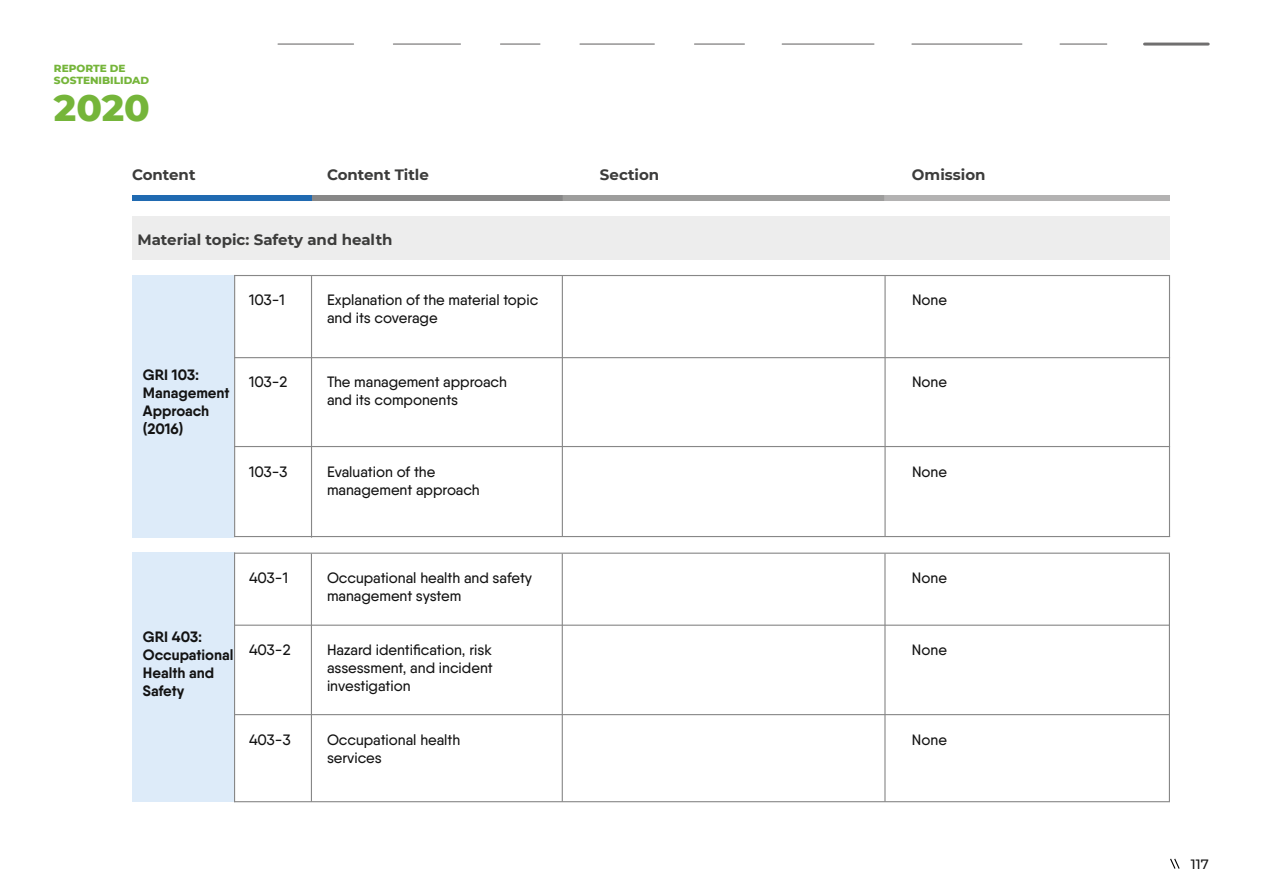
<style>
.page{position:relative;width:1263px;height:893px;background:#fff}
.page>*{position:absolute;margin:0;border:0;box-sizing:border-box;transform-origin:0 0}
.t1{font:800 37.5px "Montserrat";color:#75b53a}
.t2{font:500 15px/18px "Qanelas";color:#131313}
.t3{font:700 15px/18px "Qanelas";color:#131313}
.t4{font:700 15px "Montserrat";color:#3c3c3b}
.t5{font:500 13.5px "Montserrat";color:#131313}
.t6{font:800 10.5px/12.6px "Montserrat";color:#75b53a}
</style>
<div class="page">
<div style="left:132px;top:553px;width:103px;height:249px;background:#ddebf9"></div>
<hr style="left:234px;top:553px;width:936px;height:1px;background:#878787">
<hr style="left:234px;top:625px;width:936px;height:1px;background:#878787">
<hr style="left:234px;top:714px;width:936px;height:1px;background:#878787">
<hr style="left:234px;top:801px;width:936px;height:1px;background:#878787">
<hr style="left:562px;top:554px;width:1px;height:248px;background:#878787">
<hr style="left:311px;top:554px;width:1px;height:248px;background:#878787">
<hr style="left:234px;top:553px;width:1px;height:249px;background:#878787">
<hr style="left:884px;top:554px;width:1px;height:248px;background:#878787">
<hr style="left:1169px;top:554px;width:1px;height:248px;background:#878787">
<svg style="left:1170px;top:858px;width:10px;height:11px"></svg>
<div style="left:132px;top:275px;width:102px;height:262px;background:#ddebf9"></div>
<hr style="left:234px;top:275px;width:936px;height:1px;background:#878787">
<hr style="left:234px;top:357px;width:936px;height:1px;background:#878787">
<hr style="left:234px;top:446px;width:936px;height:1px;background:#878787">
<hr style="left:234px;top:536px;width:936px;height:1px;background:#878787">
<hr style="left:562px;top:276px;width:1px;height:261px;background:#878787">
<hr style="left:311px;top:276px;width:1px;height:262px;background:#878787">
<hr style="left:234px;top:275px;width:1px;height:262px;background:#878787">
<hr style="left:884px;top:276px;width:2px;height:261px;background:#878787">
<hr style="left:1169px;top:276px;width:1px;height:261px;background:#878787">
<div style="left:132px;top:216px;width:1038px;height:44px;background:#ededed"></div>
<div style="left:132px;top:195px;width:180px;height:6px;background:#206ab1"></div>
<div style="left:312px;top:195px;width:251px;height:6px;background:#878787"></div>
<div style="left:563px;top:195px;width:321px;height:6px;background:#9d9d9c"></div>
<div style="left:884px;top:195px;width:286px;height:6px;background:#b3b2b2"></div>
<hr style="left:912px;top:43px;width:110px;height:2px;background:#706f6f">
<hr style="left:1060px;top:43px;width:47px;height:2px;background:#706f6f">
<hr style="left:1144px;top:43px;width:64px;height:3px;background:#706f6f">
<hr style="left:694px;top:43px;width:50px;height:2px;background:#706f6f">
<hr style="left:782px;top:43px;width:92px;height:2px;background:#706f6f">
<hr style="left:580px;top:43px;width:74px;height:2px;background:#706f6f">
<hr style="left:500px;top:43px;width:40px;height:2px;background:#706f6f">
<hr style="left:393px;top:43px;width:67px;height:2px;background:#706f6f">
<hr style="left:278px;top:43px;width:76px;height:2px;background:#706f6f">
<p class="t6" style="left:54px;top:61px;width:97px">REPORTE DE<br>SOSTENIBILIDAD</p>
<h1 class="t1" style="left:54px;top:80px;width:97px">2020</h1>
<p class="t4" style="left:132px;top:164px;width:65px">Content</p>
<p class="t4" style="left:327px;top:164px;width:103px">Content Title</p>
<p class="t4" style="left:600px;top:164px;width:61px">Section</p>
<p class="t4" style="left:912px;top:164px;width:75px">Omission</p>
<p class="t4" style="left:137px;top:229px;width:257px">Material topic: Safety and health</p>
<p class="t2" style="left:249px;top:291px;width:37px">103-1</p>
<p class="t2" style="left:327px;top:291px;width:213px">Explanation of the material topic and its coverage</p>
<p class="t2" style="left:912px;top:291px;width:36px">None</p>
<p class="t3" style="left:143px;top:366px;width:88px">GRI 103:<br>Management<br>Approach (2016)</p>
<p class="t2" style="left:249px;top:373px;width:40px">103-2</p>
<p class="t2" style="left:327px;top:373px;width:181px">The management approach and its components</p>
<p class="t2" style="left:912px;top:373px;width:36px">None</p>
<p class="t2" style="left:249px;top:463px;width:40px">103-3</p>
<p class="t2" style="left:327px;top:463px;width:154px">Evaluation of the management approach</p>
<p class="t2" style="left:912px;top:463px;width:36px">None</p>
<p class="t2" style="left:249px;top:568px;width:40px">403-1</p>
<p class="t3" style="left:143px;top:628px;width:92px">GRI 403:<br>Occupational<br>Health and<br>Safety</p>
<p class="t2" style="left:249px;top:640px;width:43px">403-2</p>
<p class="t2" style="left:327px;top:568px;width:207px">Occupational health and safety management system</p>
<p class="t2" style="left:327px;top:640px;width:167px;text-align:justify">Hazard identification, risk assessment, and incident investigation</p>
<p class="t2" style="left:912px;top:568px;width:36px">None</p>
<p class="t2" style="left:912px;top:640px;width:36px">None</p>
<p class="t2" style="left:249px;top:730px;width:43px">403-3</p>
<p class="t2" style="left:327px;top:730px;width:135px">Occupational health services</p>
<p class="t2" style="left:912px;top:730px;width:36px">None</p>
<p class="t5" style="left:1191px;top:854px;width:20px">117</p>
</div>
